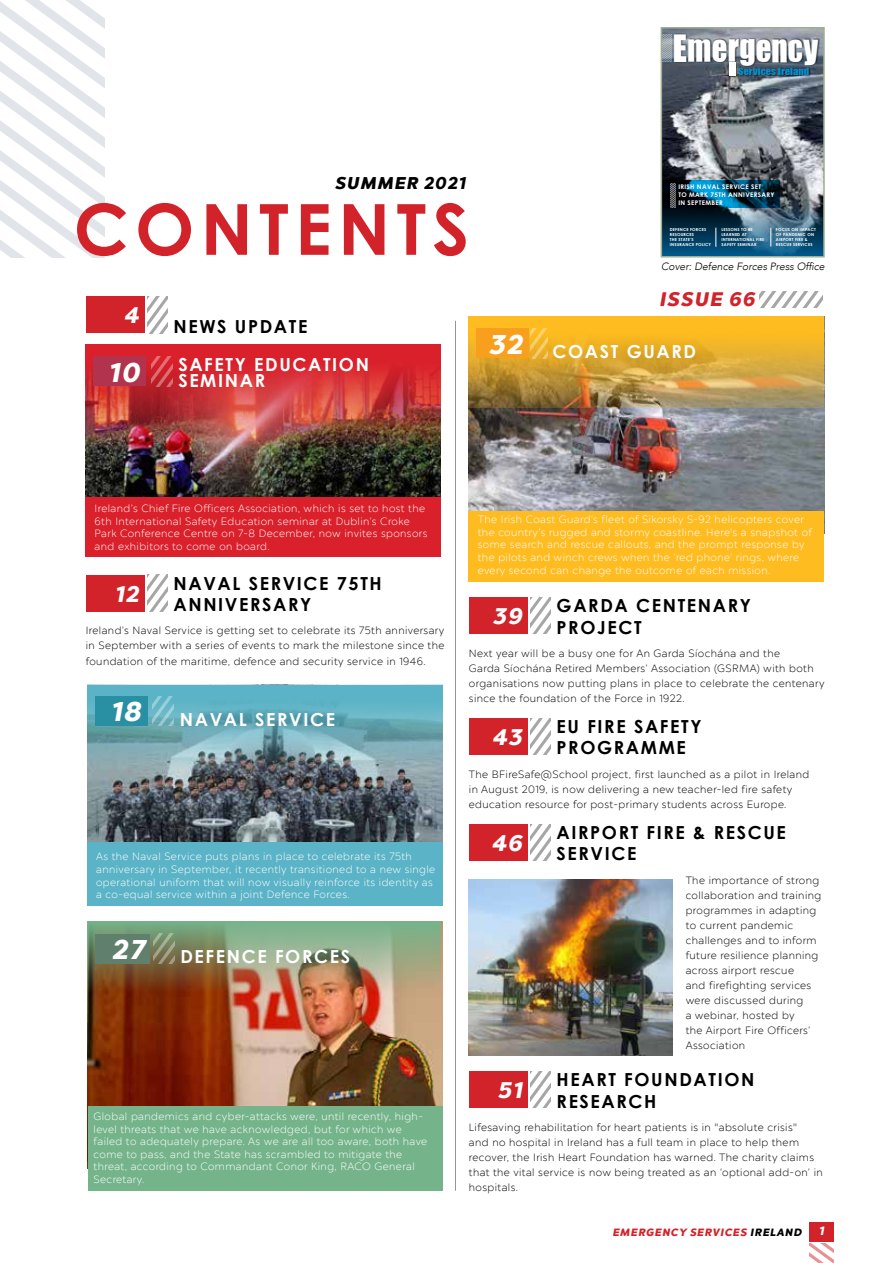
<style>
.page{position:relative;width:893px;height:1263px;background:#fff}
.page>*{position:absolute;margin:0;border:0;box-sizing:border-box;transform-origin:0 0}
.t1{font:700 70.5px "Century Gothic";letter-spacing:.09em;color:#d2232a}
.t2{font:41.1px "JCH Ead A";color:#fff}
.t3{font:27px "Chronica Pro Black It";letter-spacing:.06em;color:#fff}
.t4{font:22.5px "Chronica Pro Black It";letter-spacing:.06em;color:#fff}
.t5{font:19.5px "Chronica Pro Black It";letter-spacing:.08em;color:#d2232a}
.t6{font:700 18px/21.6px "Century Gothic";letter-spacing:.09em;color:#000}
.t7{font:700 18px/16.5px "Century Gothic";letter-spacing:.09em;color:#fff}
.t8{font:16.95px "Chronica Pro Black It";letter-spacing:.08em;color:#000}
.t9{font:12px "Chronica Pro Black It";color:#fff}
.t10{font:10.95px "JCH Ead A";color:#0092d1;scale:1.23 1}
.t11{font:300 10.5px/15px "Chronica Pro";letter-spacing:.04em;color:#000}
.t12{font:300 10.5px/12.6px "Chronica Pro";letter-spacing:.04em;color:#fff}
.t13{font:italic 300 10.5px "Avenir";color:#000}
.t14{font:10.5px "Chronica Pro Black It";letter-spacing:.08em;color:#d2232a}
.t15{font:700 6.3px/8.1px "Century Gothic";letter-spacing:.05em;color:#fff}
.t16{font:700 4.2px/4.9px "Century Gothic";letter-spacing:.04em;color:#fff}
.s1{color:#000}
</style>
<div class="page">
<div style="left:809px;top:1222px;width:24px;height:19px;background:#d2232a"></div>
<svg style="left:809px;top:1243px;width:24px;height:20px"></svg>
<img style="left:469px;top:408px;width:355px;height:103px">
<img style="left:88px;top:921px;width:354px;height:185px">
<img style="left:87px;top:769px;width:355px;height:73px">
<img style="left:86px;top:449px;width:355px;height:49px">
<div style="left:88px;top:1106px;width:354px;height:85px;background:#75b48b"></div>
<div style="left:86px;top:498px;width:355px;height:59px;background:#da202b"></div>
<div style="left:469px;top:511px;width:355px;height:71px;background:#febc20"></div>
<div style="left:87px;top:842px;width:355px;height:63px;background:#5ab3c6"></div>
<img style="left:664px;top:30px;width:158px;height:173px">
<svg style="left:664px;top:203px;width:158px;height:51px;background:#23516b"></svg>
<div style="left:673px;top:33px;width:148px;height:45px;background:#000;opacity:.75"></div>
<div style="left:729px;top:63px;width:6px;height:13px;background:#fff"></div>
<svg style="left:664px;top:34px;width:8px;height:28px"></svg>
<svg style="left:716px;top:228px;width:1px;height:19px"></svg>
<svg style="left:771px;top:228px;width:1px;height:19px"></svg>
<svg style="left:664px;top:181px;width:116px;height:27px;background:#003a54"></svg>
<svg style="left:670px;top:184px;width:5px;height:24px"></svg>
<div style="left:661px;top:27px;width:164px;height:230px;border:2px solid #9daf92"></div>
<svg style="left:759px;top:292px;width:64px;height:15px"></svg>
<svg style="left:0;top:0;width:104px;height:257px"></svg>
<hr style="left:455px;top:321px;width:1px;height:870px;background:#939598">
<div style="left:86px;top:575px;width:58px;height:36px;background:#d2232a"></div>
<div style="left:469px;top:597px;width:58px;height:37px;background:#d2232a"></div>
<div style="left:469px;top:824px;width:58px;height:37px;background:#d2232a"></div>
<div style="left:86px;top:296px;width:58px;height:37px;background:#d2232a"></div>
<svg style="left:147px;top:575px;width:21px;height:36px"></svg>
<svg style="left:530px;top:597px;width:21px;height:37px"></svg>
<svg style="left:530px;top:824px;width:21px;height:37px"></svg>
<svg style="left:147px;top:296px;width:21px;height:37px"></svg>
<img style="left:88px;top:921px;width:353px;height:71px">
<img style="left:86px;top:344px;width:355px;height:105px">
<img style="left:469px;top:316px;width:355px;height:92px">
<svg style="left:87px;top:685px;width:355px;height:84px;background:#6ea9b5"></svg>
<div style="left:95px;top:934px;width:55px;height:29px;background:#60806d"></div>
<div style="left:93px;top:356px;width:53px;height:30px;background:#b2334e"></div>
<div style="left:476px;top:329px;width:53px;height:29px;background:#f99f1e"></div>
<div style="left:95px;top:696px;width:52px;height:30px;background:#2990a3"></div>
<svg style="left:153px;top:934px;width:21px;height:29px"></svg>
<svg style="left:151px;top:356px;width:21px;height:30px"></svg>
<svg style="left:531px;top:329px;width:17px;height:29px"></svg>
<svg style="left:153px;top:696px;width:21px;height:30px"></svg>
<img style="left:469px;top:880px;width:204px;height:175px">
<div style="left:469px;top:718px;width:58px;height:37px;background:#d2232a"></div>
<svg style="left:530px;top:718px;width:21px;height:37px"></svg>
<div style="left:469px;top:1071px;width:58px;height:36px;background:#d2232a"></div>
<svg style="left:530px;top:1071px;width:21px;height:36px"></svg>
<h2 class="t2" style="left:672px;top:29px;width:148px">Emergency</h2>
<p class="t10" style="left:738px;top:67px;width:59px">Services Ireland</p>
<h3 class="t8" style="left:335px;top:172px;width:132px">SUMMER 2021</h3>
<h1 class="t1" style="left:74px;top:176px;width:397px">CONTENTS</h1>
<h3 class="t4" style="left:124px;top:301px;width:16px">4</h3>
<h3 class="t3" style="left:108px;top:355px;width:32px">10</h3>
<h3 class="t6" style="left:173px;top:315px;width:135px">NEWS UPDATE</h3>
<h3 class="t7" style="left:178px;top:355px;width:192px">SAFETY EDUCATION<br>SEMINAR</h3>
<h3 class="t3" style="left:488px;top:327px;width:35px">32</h3>
<p class="t15" style="left:678px;top:182px;width:98px">IRISH NAVAL SERVICE SET<br>TO MARK 75TH ANNIVERSARY<br>IN SEPTEMBER</p>
<p class="t16" style="left:670px;top:227px;width:43px">DEFENCE FORCES<br>RESOURCES<br>THE STATE’S<br>INSURANCE POLICY</p>
<p class="t16" style="left:722px;top:227px;width:44px">LESSONS TO BE<br>LEARNED AT<br>INTERNATIONAL FIRE<br>SAFETY SEMINAR</p>
<p class="t16" style="left:776px;top:227px;width:42px">FOCUS ON IMPACT<br>OF PANDEMIC ON<br>AIRPORT FIRE &amp;<br>RESCUE SERVICES</p>
<p class="t13" style="left:661px;top:261px;width:165px">Cover: Defence Forces Press Office</p>
<h3 class="t5" style="left:659px;top:287px;width:97px">ISSUE 66</h3>
<h3 class="t7" style="left:553px;top:343px;width:145px">COAST GUARD</h3>
<p class="t12" style="left:95px;top:502px;width:334px">Ireland’s Chief Fire Officers Association, which is set to host the 6th International Safety Education seminar at Dublin’s Croke Park Conference Centre on 7-8 December, now invites sponsors and exhibitors to come on board.</p>
<p class="t12" style="left:478px;top:513px;width:335px">The Irish Coast Guard’s fleet of Sikorsky S-92 helicopters cover the country’s rugged and stormy coastline. Here's a snapshot of some search and rescue callouts, and the prompt response by the pilots and winch crews when the ‘red phone’ rings, where every second can change the outcome of each mission.</p>
<h3 class="t6" style="left:173px;top:572px;width:210px">NAVAL SERVICE 75TH<br>ANNIVERSARY</h3>
<h3 class="t4" style="left:114px;top:580px;width:26px">12</h3>
<h3 class="t6" style="left:557px;top:594px;width:196px">GARDA CENTENARY<br>PROJECT</h3>
<h3 class="t4" style="left:493px;top:602px;width:31px">39</h3>
<p class="t11" style="left:86px;top:623px;width:360px;text-align:justify">Ireland’s Naval Service is getting set to celebrate its 75th anniversary in September with a series of events to mark the milestone since the foundation of the maritime, defence and security service in 1946.</p>
<p class="t11" style="left:469px;top:646px;width:357px">Next year will be a busy one for An Garda Síochána and the<br>Garda Síochána Retired Members’ Association (GSRMA) with both organisations now putting plans in place to celebrate the centenary since the foundation of the Force in 1922.</p>
<h3 class="t3" style="left:110px;top:695px;width:32px">18</h3>
<h3 class="t7" style="left:180px;top:710px;width:157px">NAVAL SERVICE</h3>
<h3 class="t6" style="left:557px;top:715px;width:146px">EU FIRE SAFETY<br>PROGRAMME</h3>
<p class="t11" style="left:469px;top:767px;width:342px">The BFireSafe@School project, first launched as a pilot in Ireland in August 2019, is now delivering a new teacher-led fire safety education resource for post-primary students across Europe.</p>
<h3 class="t4" style="left:492px;top:723px;width:31px">43</h3>
<p class="t12" style="left:96px;top:850px;width:341px">As the Naval Service puts plans in place to celebrate its 75th anniversary in September, it recently transitioned to a new single operational uniform that will now visually reinforce its identity as a co-equal service within a joint Defence Forces.</p>
<h3 class="t3" style="left:112px;top:932px;width:34px">27</h3>
<h3 class="t7" style="left:180px;top:948px;width:171px">DEFENCE FORCES</h3>
<p class="t12" style="left:94px;top:1110px;width:335px">Global pandemics and cyber-attacks were, until recently, high&shy;level threats that we have acknowledged, but for which we failed to adequately prepare. As we are all too aware, both have come to pass, and the State has scrambled to mitigate the threat, according to Commandant Conor King, RACO General Secretary.</p>
<h3 class="t4" style="left:491px;top:829px;width:32px">46</h3>
<h3 class="t6" style="left:557px;top:820px;width:231px">AIRPORT FIRE &amp; RESCUE<br>SERVICE</h3>
<p class="t11" style="left:686px;top:873px;width:137px">The importance of strong collaboration and training programmes in adapting to current pandemic challenges and to inform future resilience planning across airport rescue<br>and firefighting services were discussed during<br>a webinar, hosted by<br>the Airport Fire Officers’<br>Association</p>
<h3 class="t6" style="left:557px;top:1068px;width:199px">HEART FOUNDATION<br>RESEARCH</h3>
<p class="t11" style="left:469px;top:1119px;width:355px">Lifesaving rehabilitation for heart patients is in "absolute crisis"<br>and no hospital in Ireland has a full team in place to help them recover, the Irish Heart Foundation has warned. The charity claims that the vital service is now being treated as an ‘optional add-on’ in hospitals.</p>
<h3 class="t4" style="left:498px;top:1076px;width:26px">51</h3>
<p class="t14" style="left:612px;top:1225px;width:191px">EMERGENCY SERVICES <span class="s1">IRELAND</span></p>
<p class="t9" style="left:819px;top:1223px;width:6px">1</p>
</div>
